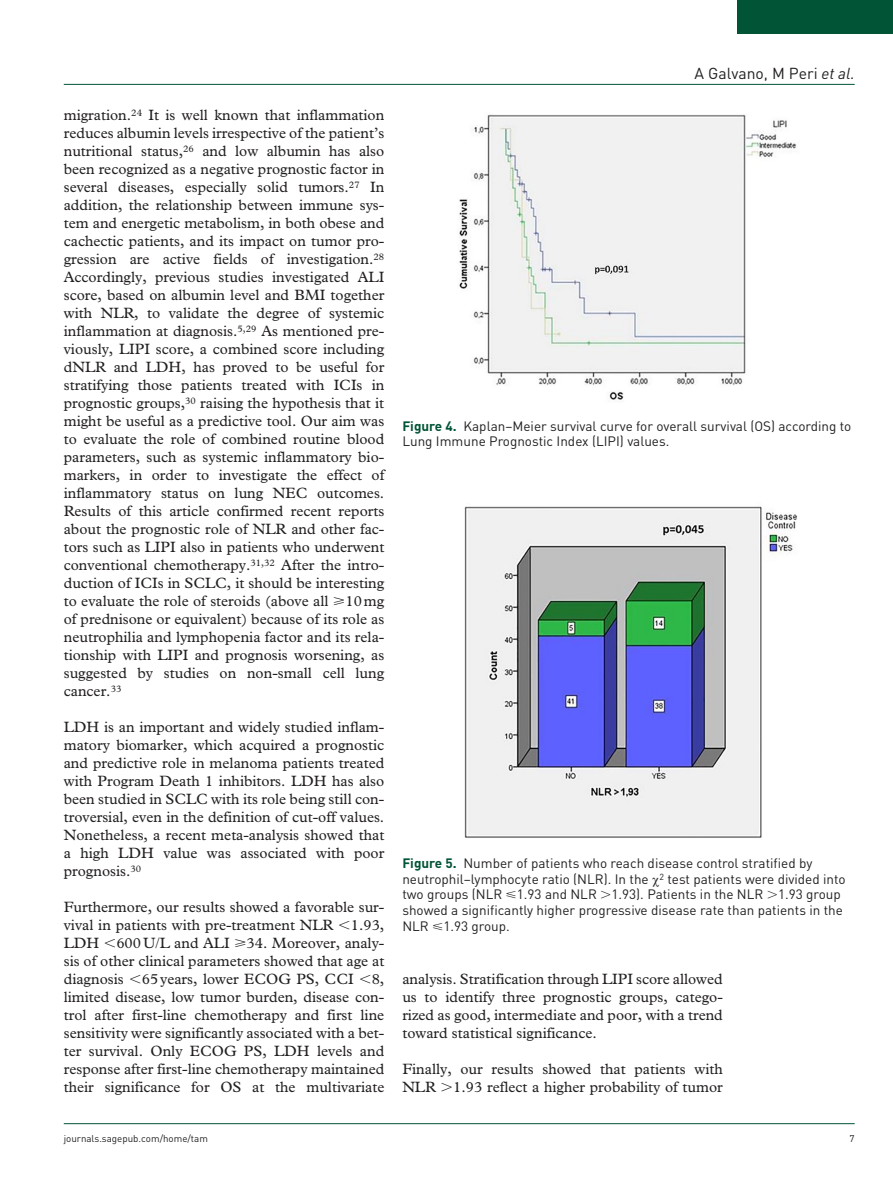
<style>
.page{position:relative;width:893px;height:1191px;background:#fff}
.page>*{position:absolute;margin:0;border:0;box-sizing:border-box;transform-origin:0 0}
.t1{font:15.75px "DIN";color:#231f20}
.t2{font:15px/18px "Plantin Std";color:#231f20;text-align:justify}
.t3{font:13.5px/15.8px "DIN";color:#231f20}
.t4{font:9.75px "DIN";color:#231f20}
.s1{font-style:italic}
.s2{font-weight:700;color:#015436}
</style>
<div class="page">
<hr style="left:64px;top:84px;width:791px;height:1px;background:#015436">
<hr style="left:64px;top:1123px;width:791px;height:1px;background:#015436">
<div style="left:738px;top:0;width:155px;height:34px;background:#015436"></div>
<img style="left:459px;top:114px;width:338px;height:286px">
<img style="left:464px;top:506px;width:333px;height:332px">
<p class="t2" style="left:64px;top:106px;width:322px">migration.<sup>24</sup> It is well known that inflammation reduces albumin levels irrespective of the patient’s nutritional status,<sup>26</sup> and low albumin has also been recognized as a negative prognostic factor in several diseases, especially solid tumors.<sup>27</sup> In addition, the relationship between immune sys&shy;tem and energetic metabolism, in both obese and cachectic patients, and its impact on tumor pro&shy;gression are active fields of investigation.<sup>28<br></sup>Accordingly, previous studies investigated ALI score, based on albumin level and BMI together with NLR, to validate the degree of systemic inflammation at diagnosis.<sup>5,29</sup> As mentioned pre&shy;viously, LIPI score, a combined score including dNLR and LDH, has proved to be useful for stratifying those patients treated with ICIs in prognostic groups,<sup>30</sup> raising the hypothesis that it might be useful as a predictive tool. Our aim was to evaluate the role of combined routine blood parameters, such as systemic inflammatory bio&shy;markers, in order to investigate the effect of inflammatory status on lung NEC outcomes.<br>Results of this article confirmed recent reports about the prognostic role of NLR and other fac&shy;tors such as LIPI also in patients who underwent conventional chemotherapy.<sup>31,32</sup> After the intro&shy;duction of ICIs in SCLC, it should be interesting to evaluate the role of steroids (above all ⩾10mg of prednisone or equivalent) because of its role as neutrophilia and lymphopenia factor and its rela&shy;tionship with LIPI and prognosis worsening, as suggested by studies on non-small cell lung cancer.<sup>33</sup></p>
<p class="t2" style="left:64px;top:718px;width:322px">LDH is an important and widely studied inflam&shy;matory biomarker, which acquired a prognostic and predictive role in melanoma patients treated with Program Death 1 inhibitors. LDH has also been studied in SCLC with its role being still con&shy;troversial, even in the definition of cut-off values.<br>Nonetheless, a recent meta-analysis showed that a high LDH value was associated with poor prognosis.<sup>30</sup></p>
<p class="t2" style="left:64px;top:898px;width:322px">Furthermore, our results showed a favorable sur&shy;vival in patients with pre-treatment NLR 1.93, LDH 600U/L and ALI ⩾34. Moreover, analy&shy;sis of other clinical parameters showed that age at diagnosis 65years, lower ECOG PS, CCI 8, limited disease, low tumor burden, disease con&shy;trol after first-line chemotherapy and first line sensitivity were significantly associated with a bet&shy;ter survival. Only ECOG PS, LDH levels and response after first-line chemotherapy maintained their significance for OS at the multivariate</p>
<p class="t1" style="left:695px;top:63px;width:162px">A Galvano, M Peri <span class="s1">et al.</span></p>
<p class="t3" style="left:402px;top:417px;width:451px"><span class="s2">Figure 4.</span> Kaplan–Meier survival curve for overall survival (OS) according to<br>Lung Immune Prognostic Index (LIPI) values.</p>
<p class="t3" style="left:402px;top:854px;width:445px"><span class="s2">Figure 5.</span> Number of patients who reach disease control stratified by neutrophil–lymphocyte ratio (NLR). In the <sup>2</sup> test patients were divided into two groups (NLR ⩽1.93 and NLR 1.93). Patients in the NLR 1.93 group showed a significantly higher progressive disease rate than patients in the NLR ⩽1.93 group.</p>
<p class="t2" style="left:402px;top:970px;width:322px">analysis. Stratification through LIPI score allowed us to identify three prognostic groups, catego&shy;rized as good, intermediate and poor, with a trend toward statistical significance.</p>
<p class="t2" style="left:402px;top:1060px;width:322px">Finally, our results showed that patients with<br>NLR 1.93 reflect a higher probability of tumor</p>
<p class="t4" style="left:64px;top:1132px;width:146px">journals.sagepub.com/home/tam</p>
<p class="t4" style="left:850px;top:1132px;width:7px">7</p>
</div>
